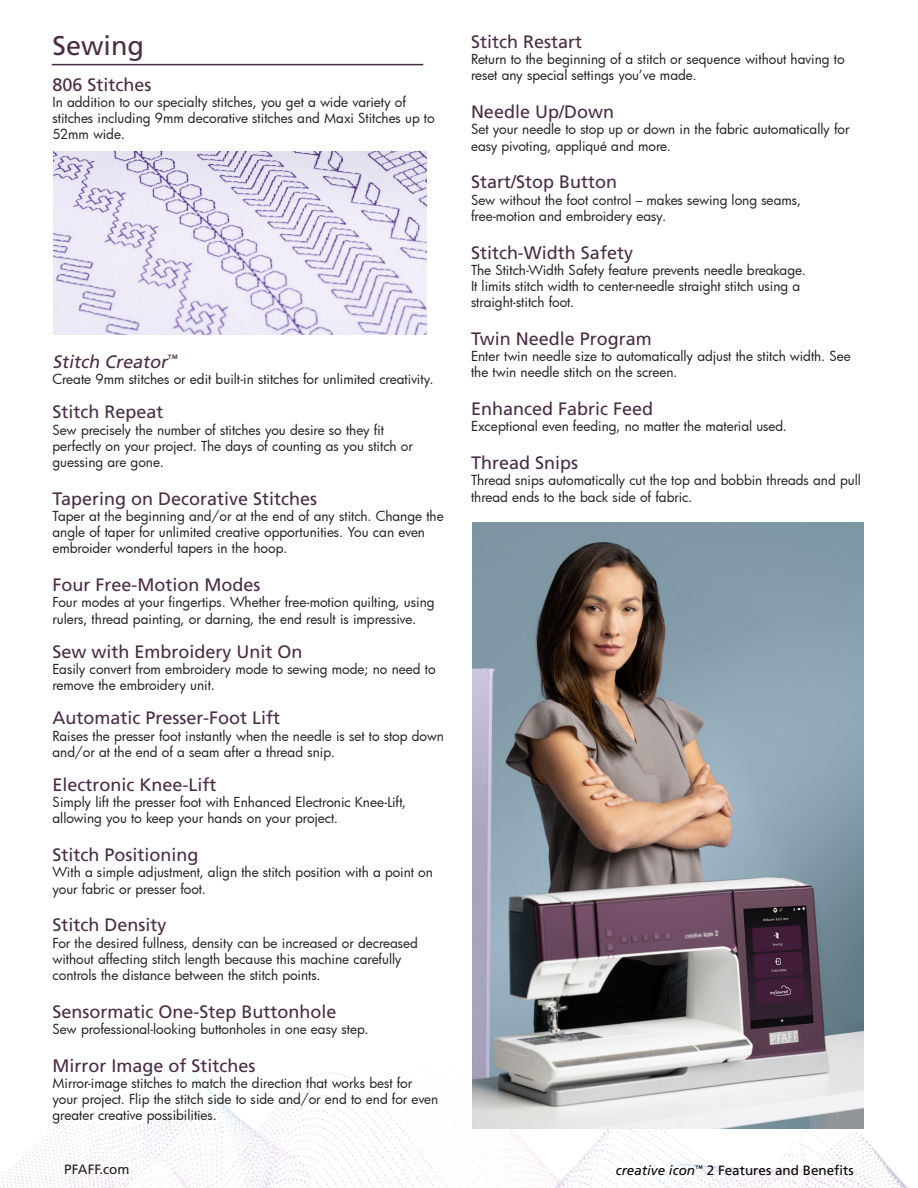
<style>
.page{position:relative;width:918px;height:1188px;background:#fff}
.page>*{position:absolute;margin:0;border:0;box-sizing:border-box;transform-origin:0 0}
.t1{font:27px "Frutiger LT Std";color:#4a2c46}
.t2{font:18px "Frutiger LT Std";color:#4a2c46}
.t3{font:italic 18px "Frutiger LT Std";color:#4a2c46}
.t4{font:13.5px/16.2px "Futura";color:#231f20}
.t5{font:13.5px "Frutiger LT Std";color:#040503}
.t6{font:13.5px "Frutiger LT Std";color:#231f20}
.s1{font-style:italic}
</style>
<div class="page">
<img style="left:0;top:1064px;width:908px;height:124px">
<img style="left:472px;top:522px;width:392px;height:606px">
<img style="left:54px;top:151px;width:373px;height:184px">
<hr style="left:52px;top:64px;width:371px;height:1px;background:#4a2c46">
<p class="t1" style="left:52px;top:30px;width:93px">Sewing</p>
<p class="t2" style="left:52px;top:74px;width:101px">806 Stitches</p>
<p class="t4" style="left:52px;top:94px;width:384px">In addition to our specialty stitches, you get a wide variety of stitches including 9mm decorative stitches and Maxi Stitches up to<br>52mm wide.</p>
<p class="t3" style="left:52px;top:351px;width:127px">Stitch Creator<sup>™</sup></p>
<p class="t4" style="left:52px;top:371px;width:383px">Create 9mm stitches or edit built-in stitches for unlimited creativity.</p>
<p class="t2" style="left:52px;top:402px;width:113px">Stitch Repeat</p>
<p class="t4" style="left:52px;top:421px;width:362px">Sew precisely the number of stitches you desire so they fit perfectly on your project. The days of counting as you stitch or guessing are gone.</p>
<p class="t2" style="left:52px;top:488px;width:266px">Tapering on Decorative Stitches</p>
<p class="t4" style="left:52px;top:508px;width:393px">Taper at the beginning and/or at the end of any stitch. Change the angle of taper for unlimited creative opportunities. You can even embroider wonderful tapers in the hoop.</p>
<p class="t2" style="left:52px;top:574px;width:210px">Four Free-Motion Modes</p>
<p class="t4" style="left:52px;top:594px;width:384px">Four modes at your fingertips. Whether free-motion quilting, using rulers, thread painting, or darning, the end result is impressive.</p>
<p class="t2" style="left:52px;top:641px;width:252px">Sew with Embroidery Unit On</p>
<p class="t4" style="left:52px;top:661px;width:385px">Easily convert from embroidery mode to sewing mode; no need to remove the embroidery unit.</p>
<p class="t2" style="left:52px;top:708px;width:229px">Automatic Presser-Foot Lift</p>
<p class="t4" style="left:52px;top:727px;width:393px">Raises the presser foot instantly when the needle is set to stop down and/or at the end of a seam after a thread snip.</p>
<p class="t2" style="left:52px;top:774px;width:166px">Electronic Knee-Lift</p>
<p class="t4" style="left:52px;top:794px;width:355px">Simply lift the presser foot with Enhanced Electronic Knee-Lift, allowing you to keep your hands on your project.</p>
<p class="t2" style="left:52px;top:844px;width:148px">Stitch Positioning</p>
<p class="t4" style="left:52px;top:864px;width:382px">With a simple adjustment, align the stitch position with a point on your fabric or presser foot.</p>
<p class="t2" style="left:52px;top:915px;width:116px">Stitch Density</p>
<p class="t4" style="left:52px;top:934px;width:367px">For the desired fullness, density can be increased or decreased without affecting stitch length because this machine carefully controls the distance between the stitch points.</p>
<p class="t2" style="left:52px;top:1001px;width:286px">Sensormatic One-Step Buttonhole</p>
<p class="t4" style="left:52px;top:1021px;width:318px">Sew professional-looking buttonholes in one easy step.</p>
<p class="t2" style="left:52px;top:1055px;width:205px">Mirror Image of Stitches</p>
<p class="t4" style="left:52px;top:1075px;width:387px">Mirror-image stitches to match the direction that works best for your project. Flip the stitch side to side and/or end to end for even greater creative possibilities.</p>
<p class="t2" style="left:471px;top:31px;width:113px">Stitch Restart</p>
<p class="t4" style="left:471px;top:51px;width:375px">Return to the beginning of a stitch or sequence without having to reset any special settings you’ve made.</p>
<p class="t2" style="left:471px;top:101px;width:145px">Needle Up/Down</p>
<p class="t4" style="left:471px;top:121px;width:380px">Set your needle to stop up or down in the fabric automatically for easy pivoting, appliqué and more.</p>
<p class="t2" style="left:471px;top:172px;width:148px">Start/Stop Button</p>
<p class="t4" style="left:471px;top:191px;width:332px">Sew without the foot control – makes sewing long seams, free-motion and embroidery easy.</p>
<p class="t2" style="left:471px;top:242px;width:164px">Stitch-Width Safety</p>
<p class="t4" style="left:471px;top:262px;width:337px">The Stitch-Width Safety feature prevents needle breakage.<br>It limits stitch width to center-needle straight stitch using a straight-stitch foot.</p>
<p class="t2" style="left:471px;top:328px;width:182px">Twin Needle Program</p>
<p class="t4" style="left:471px;top:348px;width:381px">Enter twin needle size to automatically adjust the stitch width. See the twin needle stitch on the screen.</p>
<p class="t2" style="left:471px;top:398px;width:184px">Enhanced Fabric Feed</p>
<p class="t4" style="left:471px;top:418px;width:318px">Exceptional even feeding, no matter the material used.</p>
<p class="t2" style="left:471px;top:452px;width:109px">Thread Snips</p>
<p class="t4" style="left:471px;top:472px;width:391px">Thread snips automatically cut the top and bobbin threads and pull thread ends to the back side of fabric.</p>
<p class="t6" style="left:64px;top:1162px;width:67px">PFAFF.com</p>
<p class="t5" style="left:616px;top:1162px;width:240px"><span class="s1">creative icon</span><sup>™</sup> 2 Features and Benefits</p>
</div>
